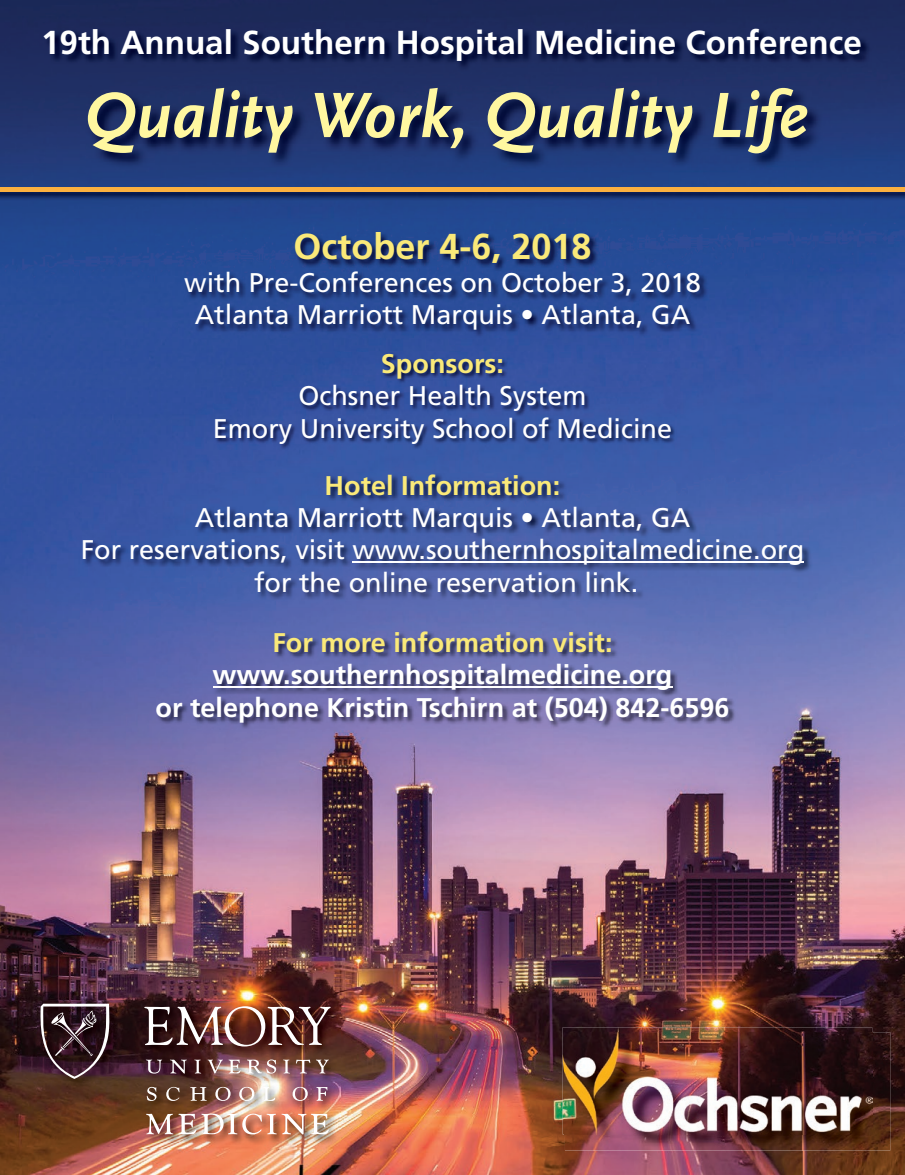
<style>
.page{position:relative;width:905px;height:1175px;background:#fff}
.page>*{position:absolute;margin:0;border:0;box-sizing:border-box;transform-origin:0 0}
.t1{font:italic 700 66.9px "Scala Sans";color:#fff7a0}
.t2{font:700 36px "Frutiger LT Std";color:#fae979}
.t3{font:700 33.15px "Frutiger LT Std";color:#fff}
.t4{font:27px/32.4px "Frutiger LT Std";color:#fff;text-align:center}
.t5{font:700 27px/32.4px "Frutiger LT Std";color:#fff;text-align:center}
.t6{font:700 27px "Frutiger LT Std";color:#fae979}
</style>
<div class="page">
<img style="left:0;top:0;width:904px;height:1174px">
<img style="left:185px;top:232px;width:523px;height:106px">
<img style="left:156px;top:631px;width:579px;height:98px">
<hr style="left:212px;top:686px;width:460px;height:1px;background:#fff">
<img style="left:83px;top:473px;width:729px;height:127px">
<hr style="left:352px;top:561px;width:452px;height:1px;background:#fff">
<img style="left:0;top:187px;width:904px;height:13px">
<hr style="left:0;top:188px;width:904px;height:4px;background:#fbb03f">
<img style="left:38px;top:1001px;width:302px;height:143px">
<svg style="left:147px;top:1086px;width:9px;height:14px"></svg>
<svg style="left:166px;top:1086px;width:13px;height:14px"></svg>
<svg style="left:190px;top:1087px;width:17px;height:13px"></svg>
<svg style="left:215px;top:1086px;width:15px;height:14px"></svg>
<svg style="left:239px;top:1086px;width:15px;height:14px"></svg>
<svg style="left:263px;top:1087px;width:12px;height:13px"></svg>
<svg style="left:292px;top:1086px;width:16px;height:14px"></svg>
<svg style="left:316px;top:1087px;width:11px;height:13px"></svg>
<img style="left:146px;top:1113px;width:183px;height:21px">
<img style="left:144px;top:1005px;width:186px;height:41px">
<svg style="left:146px;top:1059px;width:16px;height:14px"></svg>
<svg style="left:170px;top:1059px;width:17px;height:14px"></svg>
<svg style="left:194px;top:1059px;width:7px;height:14px"></svg>
<svg style="left:208px;top:1059px;width:32px;height:14px"></svg>
<svg style="left:247px;top:1059px;width:29px;height:14px"></svg>
<svg style="left:283px;top:1059px;width:7px;height:14px"></svg>
<svg style="left:296px;top:1059px;width:14px;height:14px"></svg>
<svg style="left:316px;top:1059px;width:13px;height:14px"></svg>
<svg style="left:40px;top:1003px;width:70px;height:75px;background:#4f3a42"></svg>
<img style="left:44px;top:28px;width:827px;height:43px">
<img style="left:86px;top:87px;width:736px;height:82px">
<img style="left:215px;top:353px;width:461px;height:96px">
<img style="left:565px;top:1032px;width:325px;height:118px">
<img style="left:562px;top:1027px;width:310px;height:107px">
<img style="left:565px;top:1032px;width:307px;height:102px">
<p class="t3" style="left:41px;top:23px;width:822px">19th Annual Southern Hospital Medicine Conference</p>
<h1 class="t1" style="left:85px;top:75px;width:725px">Quality Work, Quality Life</h1>
<h2 class="t2" style="left:293px;top:226px;width:300px">October 4-6, 2018</h2>
<p class="t4" style="left:184px;top:266px;width:518px">with Pre-Conferences on October 3, 2018<br>Atlanta Marriott Marquis • Atlanta, GA</p>
<p class="t6" style="left:381px;top:348px;width:124px">Sponsors:</p>
<p class="t4" style="left:213px;top:380px;width:461px">Ochsner Health System<br>Emory University School of Medicine</p>
<p class="t6" style="left:324px;top:469px;width:237px">Hotel Information:</p>
<p class="t4" style="left:81px;top:501px;width:725px">Atlanta Marriott Marquis • Atlanta, GA<br>For reservations, visit www.southernhospitalmedicine.org for the online reservation link.</p>
<p class="t6" style="left:272px;top:626px;width:342px">For more information visit:</p>
<p class="t5" style="left:155px;top:659px;width:575px">www.southernhospitalmedicine.org<br>or telephone Kristin Tschirn at (504) 842-6596</p>
</div>
